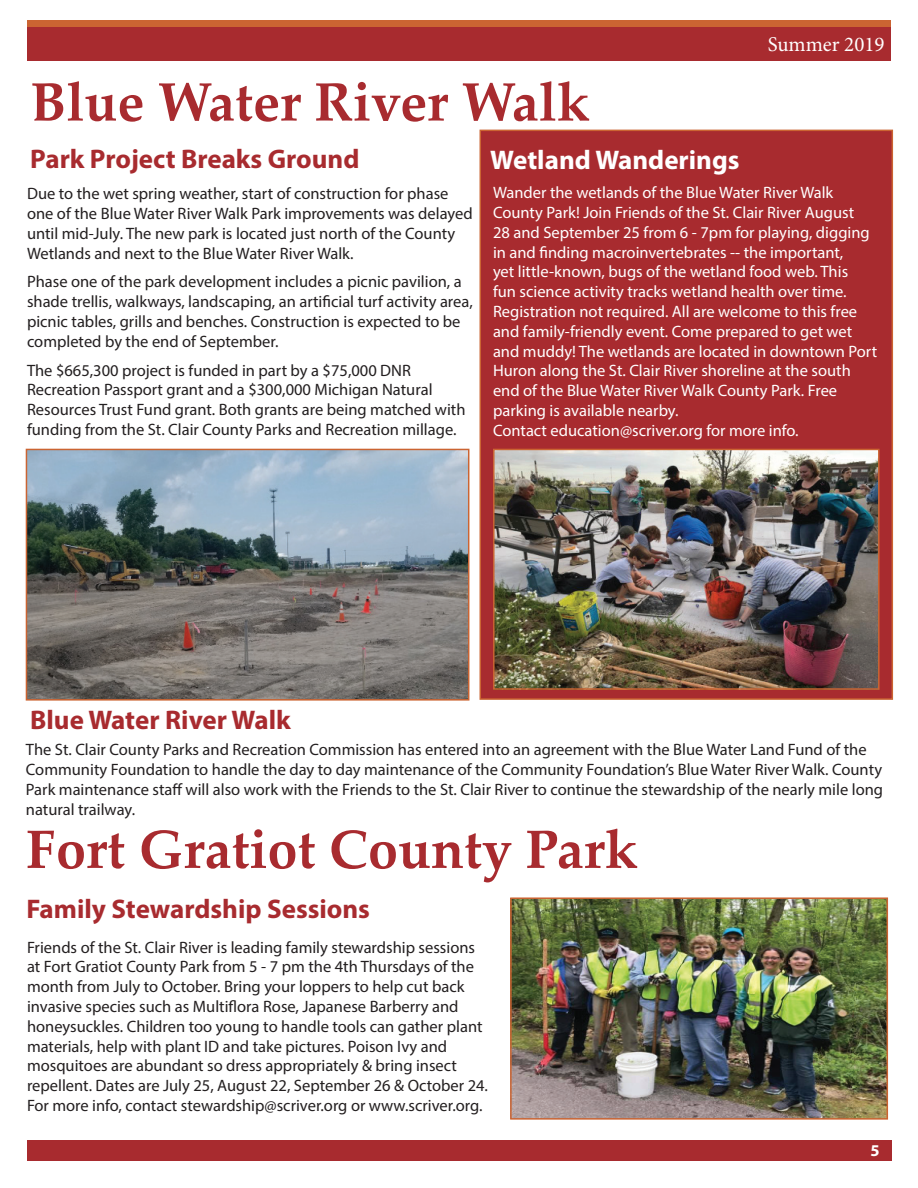
<style>
.page{position:relative;width:918px;height:1188px;background:#fff}
.page>*{position:absolute;margin:0;border:0;box-sizing:border-box;transform-origin:0 0}
.t1{font:700 54px "Palatino Linotype";color:#a82b2f}
.t2{font:700 27px "Myriad Pro";color:#a82b2f}
.t3{font:700 27px "Myriad Pro";color:#fff}
.t4{font:21px "Minion Pro";color:#fff}
.t5{font:16.5px/19.8px "Myriad Pro";color:#231f20}
.t6{font:16.5px/19.8px "Myriad Pro";color:#fff}
.t7{font:700 16.5px "Myriad Pro";color:#fff}
</style>
<div class="page">
<div style="left:27px;top:25px;width:864px;height:36px;background:#a82b2f"></div>
<div style="left:27px;top:1140px;width:864px;height:21px;background:#a82b2f"></div>
<div style="left:27px;top:20px;width:864px;height:7px;background:#cb6432"></div>
<div style="left:480px;top:130px;width:413px;height:570px;background:#a82b2f;border:2px solid #cb6432"></div>
<svg style="left:487px;top:129px;width:255px;height:4px"></svg>
<img style="left:513px;top:900px;width:372px;height:217px">
<div style="left:510px;top:897px;width:378px;height:223px;border:2px solid #cb6432"></div>
<img style="left:496px;top:452px;width:381px;height:235px">
<div style="left:493px;top:449px;width:387px;height:241px;border:2px solid #cb6432"></div>
<img style="left:29px;top:452px;width:437px;height:246px">
<div style="left:26px;top:449px;width:443px;height:252px;border:2px solid #cb6432"></div>
<h1 class="t1" style="left:31px;top:64px;width:561px">Blue Water River Walk</h1>
<p class="t4" style="left:768px;top:30px;width:118px">Summer 2019</p>
<h2 class="t2" style="left:30px;top:142px;width:331px">Park Project Breaks Ground</h2>
<h2 class="t3" style="left:490px;top:143px;width:251px">Wetland Wanderings</h2>
<p class="t6" style="left:493px;top:182px;width:386px">Wander the wetlands of the Blue Water River Walk County Park! Join Friends of the St. Clair River August<br>28 and September 25 from 6 - 7pm for playing, digging in and finding macroinvertebrates -- the important,<br>yet little-known, bugs of the wetland food web. This<br>fun science activity tracks wetland health over time.<br>Registration not required. All are welcome to this free and family-friendly event. Come prepared to get wet and muddy! The wetlands are located in downtown Port Huron along the St. Clair River shoreline at the south end of the Blue Water River Walk County Park. Free parking is available nearby.<br>Contact education@scriver.org for more info.</p>
<p class="t5" style="left:27px;top:184px;width:447px">Due to the wet spring weather, start of construction for phase one of the Blue Water River Walk Park improvements was delayed until mid-July. The new park is located just north of the County Wetlands and next to the Blue Water River Walk.</p>
<p class="t5" style="left:27px;top:272px;width:447px">Phase one of the park development includes a picnic pavilion, a shade trellis, walkways, landscaping, an artificial turf activity area, picnic tables, grills and benches. Construction is expected to be completed by the end of September.</p>
<p class="t5" style="left:27px;top:360px;width:440px">The $665,300 project is funded in part by a $75,000 DNR Recreation Passport grant and a $300,000 Michigan Natural Resources Trust Fund grant. Both grants are being matched with funding from the St. Clair County Parks and Recreation millage.</p>
<h2 class="t2" style="left:30px;top:702px;width:262px">Blue Water River Walk</h2>
<p class="t5" style="left:26px;top:740px;width:859px">The St. Clair County Parks and Recreation Commission has entered into an agreement with the Blue Water Land Fund of the Community Foundation to handle the day to day maintenance of the Community Foundation’s Blue Water River Walk. County Park maintenance staff will also work with the Friends to the St. Clair River to continue the stewardship of the nearly mile long natural trailway.</p>
<h1 class="t1" style="left:26px;top:811px;width:613px">Fort Gratiot County Park</h1>
<h2 class="t2" style="left:26px;top:891px;width:345px">Family Stewardship Sessions</h2>
<p class="t5" style="left:27px;top:937px;width:463px">Friends of the St. Clair River is leading family stewardship sessions at Fort Gratiot County Park from 5 - 7 pm the 4th Thursdays of the month from July to October. Bring your loppers to help cut back invasive species such as Multiflora Rose, Japanese Barberry and honeysuckles. Children too young to handle tools can gather plant materials, help with plant ID and take pictures. Poison Ivy and mosquitoes are abundant so dress appropriately &amp; bring insect repellent. Dates are July 25, August 22, September 26 &amp; October 24.<br>For more info, contact stewardship@scriver.org or www.scriver.org.</p>
<p class="t7" style="left:870px;top:1140px;width:11px">5</p>
</div>
